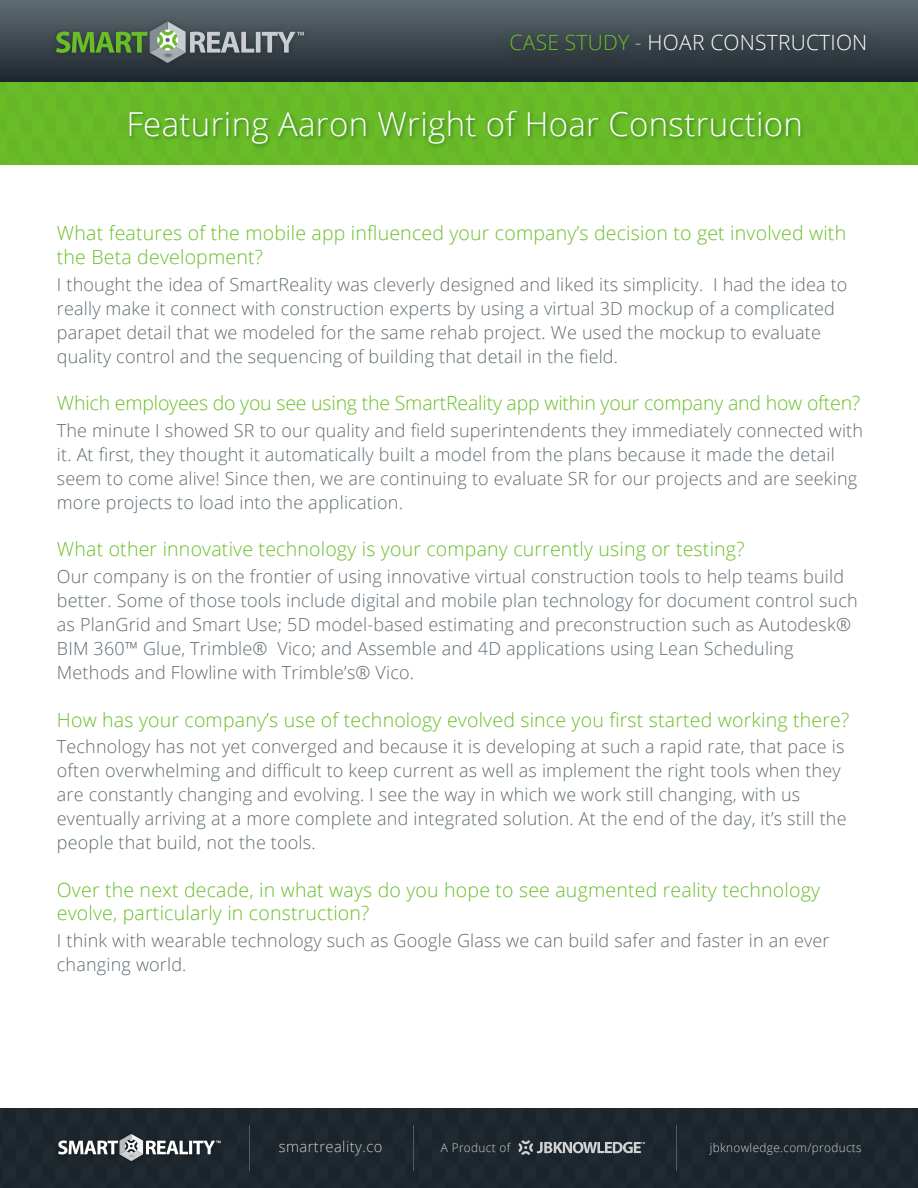
<style>
.page{position:relative;width:918px;height:1188px;background:#fff}
.page>*{position:absolute;margin:0;border:0;box-sizing:border-box;transform-origin:0 0}
.t1{font:300 33px "Open Sans";letter-spacing:.01em;color:#fff}
.t2{font:300 21px "Open Sans";letter-spacing:.01em;color:#fff}
.t3{font:300 19.5px/23.4px "Open Sans";letter-spacing:.01em;color:#69be28}
.t4{font:300 19.5px "Open Sans";letter-spacing:-.01em;color:#69be28}
.t5{font:300 18px/24px "Open Sans";letter-spacing:.01em;color:#5f6b72}
.t6{font:300 15px "Open Sans";letter-spacing:.03em;color:#d0d2d3}
.t7{font:300 12px "Open Sans";letter-spacing:.03em;color:#d0d2d3}
.s1{color:#69be28}
.s2{color:#bbbdbf}
</style>
<div class="page">
<div style="left:0;top:70px;width:918px;height:94px;background:#68ba28"></div>
<div style="left:0;top:0;width:918px;height:82px;background:linear-gradient(to bottom,#606c73,#1e272d)"></div>
<img style="left:492px;top:15px;width:394px;height:60px">
<img style="left:129px;top:111px;width:674px;height:37px">
<img style="left:50px;top:15px;width:261px;height:55px">
<svg style="left:56px;top:21px;width:248px;height:42px;background:#5a6c60"></svg>
<div style="left:0;top:1108px;width:918px;height:80px;background:#1e272d"></div>
<svg style="left:518px;top:1140px;width:127px;height:15px"></svg>
<svg style="left:58px;top:1134px;width:163px;height:27px"></svg>
<hr style="left:249px;top:1126px;width:1px;height:45px;background:#59595b">
<hr style="left:413px;top:1126px;width:1px;height:45px;background:#59595b">
<hr style="left:676px;top:1126px;width:1px;height:45px;background:#59595b">
<p class="t2" style="left:510px;top:28px;width:359px"><span class="s1">CASE STUDY</span> <span class="s2">-</span> HOAR CONSTRUCTION</p>
<h1 class="t1" style="left:126px;top:101px;width:678px">Featuring Aaron Wright of Hoar Construction</h1>
<p class="t3" style="left:57px;top:221px;width:791px">What features of the mobile app influenced your company’s decision to get involved with the Beta development?</p>
<p class="t5" style="left:57px;top:272px;width:792px">I thought the idea of SmartReality was cleverly designed and liked its simplicity. I had the idea to really make it connect with construction experts by using a virtual 3D mockup of a complicated parapet detail that we modeled for the same rehab project. We used the mockup to evaluate quality control and the sequencing of building that detail in the field.</p>
<p class="t4" style="left:57px;top:390px;width:805px">Which employees do you see using the SmartReality app within your company and how often?</p>
<p class="t5" style="left:57px;top:418px;width:808px">The minute I showed SR to our quality and field superintendents they immediately connected with it. At first, they thought it automatically built a model from the plans because it made the detail seem to come alive! Since then, we are continuing to evaluate SR for our projects and are seeking more projects to load into the application.</p>
<p class="t3" style="left:57px;top:537px;width:689px">What other innovative technology is your company currently using or testing?</p>
<p class="t5" style="left:57px;top:564px;width:802px">Our company is on the frontier of using innovative virtual construction tools to help teams build better. Some of those tools include digital and mobile plan technology for document control such as PlanGrid and Smart Use; 5D model-based estimating and preconstruction such as Autodesk® BIM 360™ Glue, Trimble® Vico; and Assemble and 4D applications using Lean Scheduling Methods and Flowline with Trimble’s® Vico.</p>
<p class="t3" style="left:57px;top:707px;width:794px">How has your company’s use of technology evolved since you first started working there?</p>
<p class="t5" style="left:57px;top:734px;width:791px">Technology has not yet converged and because it is developing at such a rapid rate, that pace is often overwhelming and difficult to keep current as well as implement the right tools when they are constantly changing and evolving. I see the way in which we work still changing, with us eventually arriving at a more complete and integrated solution. At the end of the day, it’s still the people that build, not the tools.</p>
<p class="t3" style="left:57px;top:878px;width:765px">Over the next decade, in what ways do you hope to see augmented reality technology evolve, particularly in construction?</p>
<p class="t5" style="left:57px;top:928px;width:774px">I think with wearable technology such as Google Glass we can build safer and faster in an ever changing world.</p>
<p class="t6" style="left:279px;top:1136px;width:105px">smartreality.co</p>
<p class="t7" style="left:441px;top:1139px;width:71px">A Product of</p>
<p class="t7" style="left:710px;top:1139px;width:154px">jbknowledge.com/products</p>
</div>
